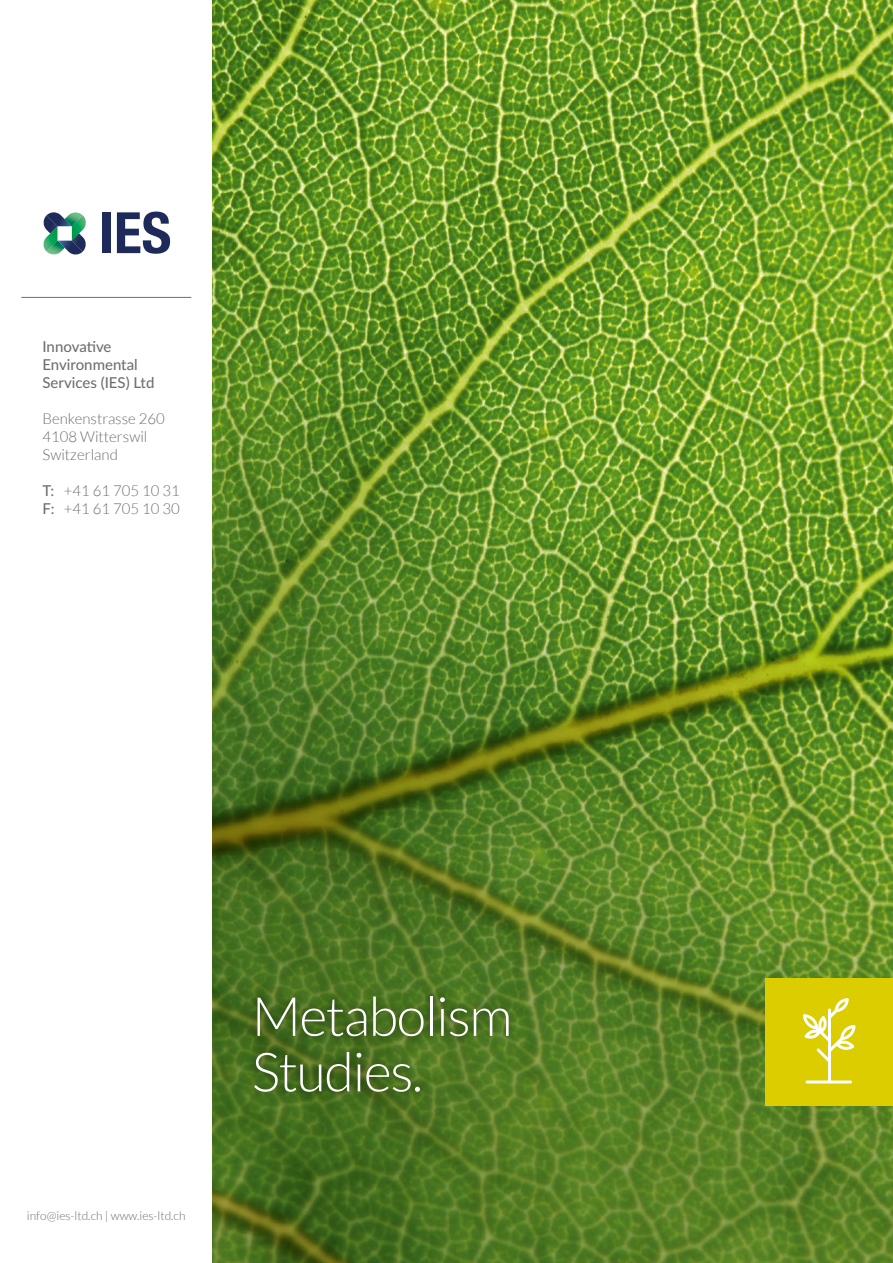
<style>
.page{position:relative;width:893px;height:1263px;background:#fff}
.page>*{position:absolute;margin:0;border:0;box-sizing:border-box;transform-origin:0 0}
.t1{font:300 54px/55.5px "Lato";letter-spacing:-.025em;color:#fff}
.t2{font:300 15px/18px "Lato";color:#6e6e6e}
.t3{font:500 15px/18px "Lato";color:#6e6e6e}
.t4{font:300 12px "Lato";color:#6e6e6e}
.s1{font-weight:500}
</style>
<div class="page">
<img style="left:213px;top:0;width:680px;height:1263px">
<div style="left:765px;top:978px;width:128px;height:128px;background:#dbcd00"></div>
<div style="left:247px;top:989px;width:269px;height:111px;background:#000;opacity:.5"></div>
<hr style="left:21px;top:297px;width:170px;height:1px;background:#6e6e6e">
<div style="left:103px;top:212px;width:8px;height:41px;background:#1e2b5a"></div>
<svg style="left:117px;top:212px;width:53px;height:42px"></svg>
<svg style="left:43px;top:212px;width:43px;height:43px"></svg>
<svg style="left:803px;top:998px;width:52px;height:85px"></svg>
<p class="t3" style="left:43px;top:337px;width:113px">Innovative<br>Environmental<br>Services (IES) Ltd</p>
<p class="t2" style="left:43px;top:410px;width:124px">Benkenstrasse 260<br>4108 Witterswil<br>Switzerland</p>
<p class="t2" style="left:43px;top:482px;width:139px"><span class="s1">T:</span> +41 61 705 10 31<br><span class="s1">F:</span> +41 61 705 10 30</p>
<p class="t4" style="left:27px;top:1210px;width:160px">info@ies-ltd.ch | www.ies-ltd.ch</p>
<h1 class="t1" style="left:252px;top:989px;width:262px">Metabolism<br>Studies.</h1>
</div>
